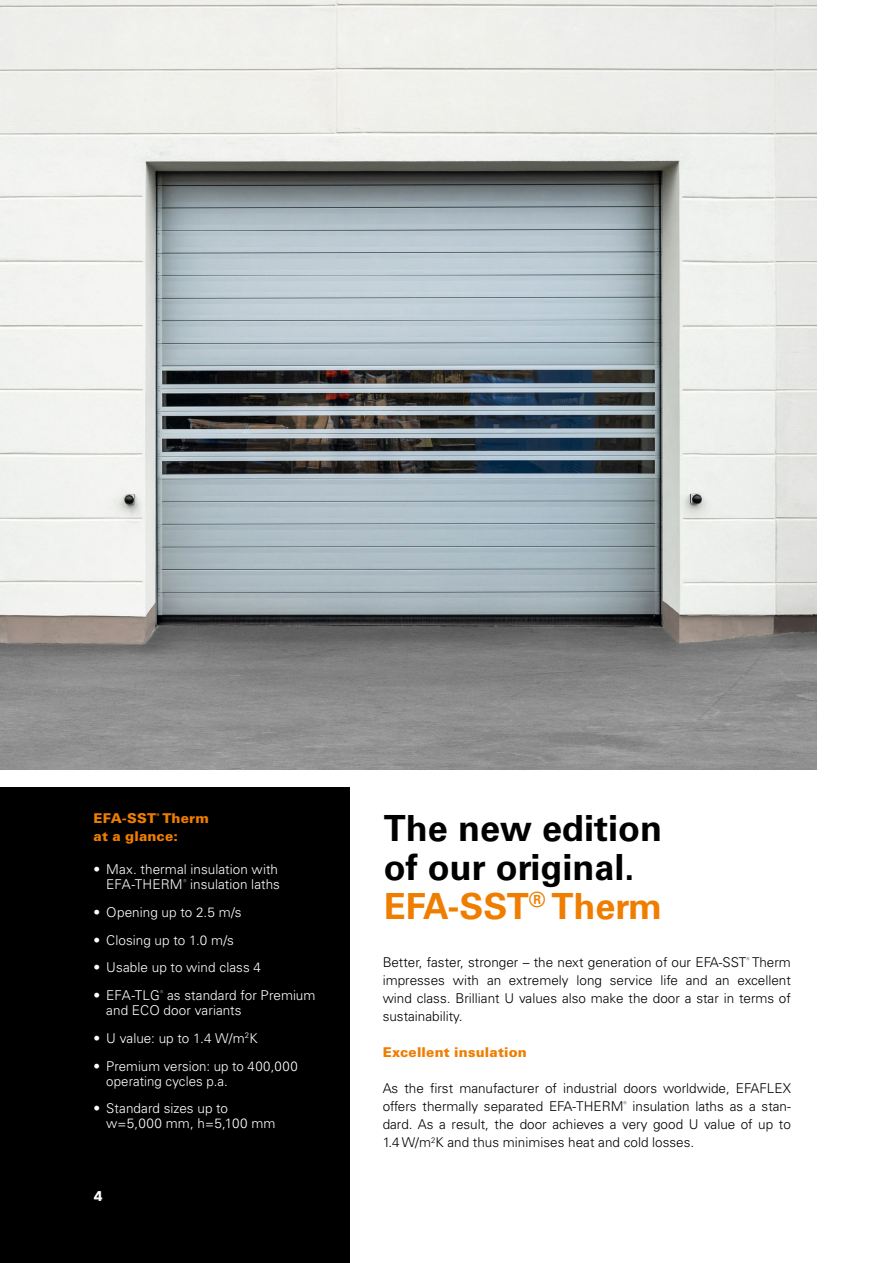
<style>
.page{position:relative;width:893px;height:1263px;background:#fff}
.page>*{position:absolute;margin:0;border:0;box-sizing:border-box;transform-origin:0 0}
.t1{font:700 36px/39px "Univers LT Pro 65";color:#000}
.t2{font:300 13.5px/18px "Univers LT Pro 45";color:#000;text-align:justify}
.t3{font:300 13.5px/15px "Univers LT Pro 45";letter-spacing:.005em;color:#fff}
.t4{font:900 13.5px/18px "Univers LT Pro 75";letter-spacing:.015em;color:#ef7d00}
.t5{font:800 13.5px "Inter";color:#fff}
.s1{color:#ef7d00}
</style>
<div class="page">
<div style="left:0;top:787px;width:349px;height:476px;background:#000"></div>
<img style="left:0;top:0;width:816px;height:769px">
<p class="t4" style="left:94px;top:809px;width:117px">EFA-SST<sup>®</sup> Therm at a glance:</p>
<p class="t3" style="left:94px;top:861px;width:188px;text-align:right">• Max. thermal insulation with<br>EFA-THERM<sup>®</sup> insulation laths</p>
<p class="t3" style="left:94px;top:904px;width:150px">• Opening up to 2.5 m/s</p>
<p class="t3" style="left:94px;top:932px;width:142px">• Closing up to 1.0 m/s</p>
<p class="t3" style="left:94px;top:960px;width:169px">• Usable up to wind class 4</p>
<p class="t3" style="left:106px;top:987px;width:211px;text-indent:-13px">• EFA-TLG<sup>®</sup> as standard for Premium and ECO door variants</p>
<p class="t3" style="left:94px;top:1030px;width:166px">• U value: up to 1.4 W/m<sup>2</sup>K</p>
<p class="t3" style="left:106px;top:1058px;width:193px;text-indent:-13px">• Premium version: up to 400,000 operating cycles p.a.</p>
<p class="t3" style="left:106px;top:1101px;width:171px;text-indent:-13px">• Standard sizes up to w=5,000 mm, h=5,100 mm</p>
<p class="t5" style="left:94px;top:1186px;width:11px">4</p>
<h1 class="t1" style="left:384px;top:807px;width:280px">The new edition of our original.<br><span class="s1">EFA-SST</span><sup>®</sup> <span class="s1">Therm</span></h1>
<p class="t2" style="left:383px;top:953px;width:410px">Better, faster, stronger – the next generation of our EFA-SST<sup>®</sup> Therm impresses with an extremely long service life and an excellent wind class. Brilliant U values also make the door a star in terms of sustainability.</p>
<p class="t4" style="left:383px;top:1043px;width:146px">Excellent insulation</p>
<p class="t2" style="left:383px;top:1079px;width:410px">As the first manufacturer of industrial doors worldwide, EFAFLEX offers thermally separated EFA-THERM<sup>®</sup> insulation laths as a stan&shy;dard. As a result, the door achieves a very good U value of up to 1.4 W/m<sup>2</sup>K and thus minimises heat and cold losses.</p>
</div>
